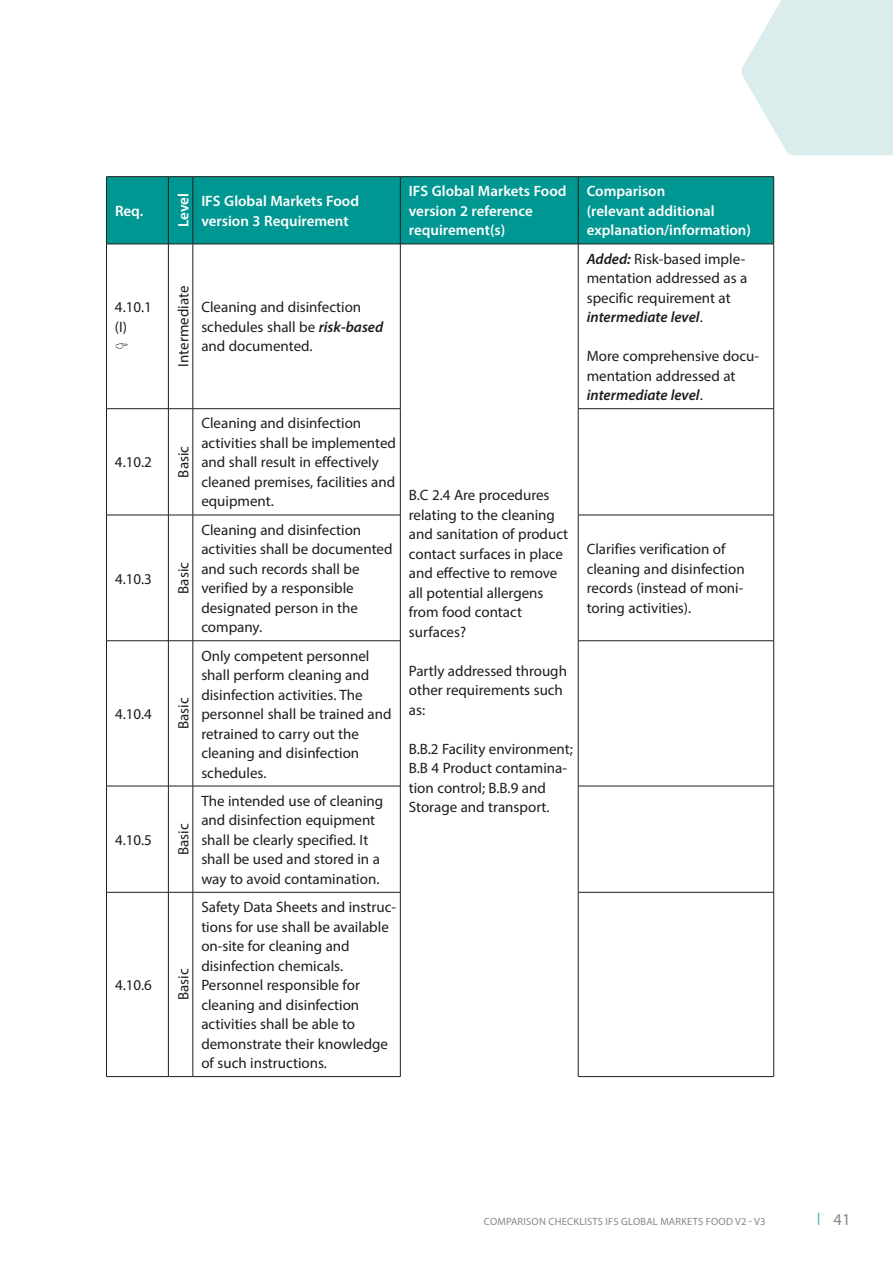
<style>
.page{position:relative;width:893px;height:1263px;background:#fff}
.page>*{position:absolute;margin:0;border:0;box-sizing:border-box;transform-origin:0 0}
.t1{font:16.5px "Myriad Pro";color:#878787}
.t2{font:15px/19.5px "Myriad Pro";color:#1d1d1c}
.t3{font:600 15px/19.5px "Myriad Pro";color:#fff}
.t4{font:10.5px "Myriad Pro";letter-spacing:.02em;color:#878787}
.s1{font-weight:600;font-style:italic}
</style>
<div class="page">
<svg style="left:818px;top:1213px;width:1px;height:12px"></svg>
<svg style="left:741px;top:0;width:152px;height:155px;background:#dfefee"></svg>
<hr style="left:168px;top:244px;width:1px;height:164px;background:#1d1d1c">
<hr style="left:193px;top:244px;width:1px;height:164px;background:#1d1d1c">
<hr style="left:106px;top:408px;width:62px;height:1px;background:#1d1d1c">
<svg style="left:168px;top:408px;width:25px;height:1px"></svg>
<hr style="left:168px;top:409px;width:1px;height:106px;background:#1d1d1c">
<hr style="left:193px;top:408px;width:207px;height:1px;background:#1d1d1c">
<hr style="left:193px;top:409px;width:1px;height:106px;background:#1d1d1c">
<hr style="left:578px;top:408px;width:196px;height:1px;background:#1d1d1c">
<hr style="left:106px;top:515px;width:62px;height:1px;background:#1d1d1c">
<svg style="left:169px;top:515px;width:24px;height:1px"></svg>
<hr style="left:168px;top:515px;width:1px;height:125px;background:#1d1d1c">
<hr style="left:193px;top:515px;width:207px;height:1px;background:#1d1d1c">
<hr style="left:193px;top:515px;width:1px;height:125px;background:#1d1d1c">
<hr style="left:578px;top:515px;width:196px;height:1px;background:#1d1d1c">
<hr style="left:168px;top:641px;width:1px;height:145px;background:#1d1d1c">
<hr style="left:193px;top:641px;width:1px;height:145px;background:#1d1d1c">
<hr style="left:168px;top:786px;width:1px;height:106px;background:#1d1d1c">
<hr style="left:193px;top:786px;width:1px;height:106px;background:#1d1d1c">
<hr style="left:578px;top:786px;width:196px;height:1px;background:#1d1d1c">
<hr style="left:168px;top:892px;width:1px;height:184px;background:#1d1d1c">
<hr style="left:193px;top:892px;width:1px;height:184px;background:#1d1d1c">
<hr style="left:578px;top:892px;width:196px;height:1px;background:#1d1d1c">
<div style="left:106px;top:176px;width:668px;height:69px;background:#009792"></div>
<hr style="left:193px;top:244px;width:207px;height:1px;background:#1d1d1c">
<hr style="left:400px;top:244px;width:178px;height:1px;background:#1d1d1c">
<hr style="left:578px;top:244px;width:196px;height:1px;background:#1d1d1c">
<hr style="left:106px;top:244px;width:1px;height:164px;background:#1d1d1c">
<hr style="left:773px;top:244px;width:1px;height:164px;background:#1d1d1c">
<hr style="left:106px;top:409px;width:1px;height:106px;background:#1d1d1c">
<hr style="left:773px;top:409px;width:1px;height:106px;background:#1d1d1c">
<hr style="left:106px;top:515px;width:1px;height:125px;background:#1d1d1c">
<hr style="left:773px;top:515px;width:1px;height:125px;background:#1d1d1c">
<hr style="left:106px;top:641px;width:1px;height:145px;background:#1d1d1c">
<hr style="left:773px;top:641px;width:1px;height:145px;background:#1d1d1c">
<hr style="left:773px;top:786px;width:1px;height:106px;background:#1d1d1c">
<hr style="left:106px;top:892px;width:1px;height:184px;background:#1d1d1c">
<hr style="left:773px;top:892px;width:1px;height:184px;background:#1d1d1c">
<hr style="left:106px;top:640px;width:62px;height:1px;background:#1d1d1c">
<svg style="left:168px;top:640px;width:25px;height:1px"></svg>
<hr style="left:193px;top:640px;width:207px;height:1px;background:#1d1d1c">
<hr style="left:578px;top:640px;width:196px;height:1px;background:#1d1d1c">
<hr style="left:106px;top:786px;width:62px;height:1px;background:#1d1d1c">
<hr style="left:106px;top:786px;width:1px;height:106px;background:#1d1d1c">
<svg style="left:168px;top:786px;width:25px;height:1px"></svg>
<hr style="left:193px;top:786px;width:207px;height:1px;background:#1d1d1c">
<hr style="left:106px;top:892px;width:62px;height:1px;background:#1d1d1c">
<svg style="left:168px;top:892px;width:25px;height:1px"></svg>
<hr style="left:193px;top:892px;width:207px;height:1px;background:#1d1d1c">
<hr style="left:106px;top:1076px;width:62px;height:1px;background:#1d1d1c">
<svg style="left:168px;top:1076px;width:25px;height:1px"></svg>
<hr style="left:193px;top:1076px;width:207px;height:1px;background:#1d1d1c">
<hr style="left:578px;top:1076px;width:196px;height:1px;background:#1d1d1c">
<hr style="left:400px;top:244px;width:1px;height:164px;background:#1d1d1c">
<hr style="left:578px;top:244px;width:1px;height:164px;background:#1d1d1c">
<hr style="left:400px;top:409px;width:1px;height:106px;background:#1d1d1c">
<hr style="left:578px;top:409px;width:1px;height:106px;background:#1d1d1c">
<hr style="left:400px;top:515px;width:1px;height:125px;background:#1d1d1c">
<hr style="left:578px;top:515px;width:1px;height:125px;background:#1d1d1c">
<hr style="left:400px;top:641px;width:1px;height:145px;background:#1d1d1c">
<hr style="left:578px;top:641px;width:1px;height:145px;background:#1d1d1c">
<hr style="left:400px;top:786px;width:1px;height:106px;background:#1d1d1c">
<hr style="left:578px;top:786px;width:1px;height:106px;background:#1d1d1c">
<hr style="left:400px;top:892px;width:1px;height:184px;background:#1d1d1c">
<hr style="left:578px;top:892px;width:1px;height:184px;background:#1d1d1c">
<p class="t3" style="left:115px;top:201px;width:30px">Req.</p>
<p class="t3" style="left:173px;top:227px;width:35px;rotate:-90deg">Level</p>
<p class="t3" style="left:201px;top:191px;width:159px">IFS Global Markets Food version 3 Requirement</p>
<p class="t3" style="left:409px;top:181px;width:159px">IFS Global Markets Food version 2 reference requirement(s)</p>
<p class="t3" style="left:587px;top:181px;width:166px">Comparison<br>(relevant additional explanation/information)</p>
<p class="t2" style="left:115px;top:297px;width:38px">4.10.1 (I)</p>
<p class="t2" style="left:173px;top:367px;width:82px;rotate:-90deg">Intermediate</p>
<p class="t2" style="left:201px;top:297px;width:184px">Cleaning and disinfection schedules shall be <span class="s1">risk-based </span>and documented.</p>
<p class="t2" style="left:115px;top:452px;width:38px">4.10.2</p>
<p class="t2" style="left:173px;top:478px;width:33px;rotate:-90deg">Basic</p>
<p class="t2" style="left:115px;top:568px;width:38px">4.10.3</p>
<p class="t2" style="left:173px;top:594px;width:33px;rotate:-90deg">Basic</p>
<p class="t2" style="left:115px;top:704px;width:38px">4.10.4</p>
<p class="t2" style="left:173px;top:729px;width:33px;rotate:-90deg">Basic</p>
<p class="t2" style="left:115px;top:830px;width:38px">4.10.5</p>
<p class="t2" style="left:173px;top:855px;width:33px;rotate:-90deg">Basic</p>
<p class="t2" style="left:115px;top:975px;width:38px">4.10.6</p>
<p class="t2" style="left:173px;top:1000px;width:33px;rotate:-90deg">Basic</p>
<p class="t2" style="left:201px;top:413px;width:196px">Cleaning and disinfection activities shall be implemented and shall result in effectively cleaned premises, facilities and equipment.</p>
<p class="t2" style="left:201px;top:520px;width:193px">Cleaning and disinfection activities shall be documented and such records shall be verified by a responsible designated person in the company.</p>
<p class="t2" style="left:201px;top:645px;width:192px">Only competent personnel shall perform cleaning and disinfection activities. The personnel shall be trained and retrained to carry out the cleaning and disinfection schedules.</p>
<p class="t2" style="left:201px;top:791px;width:183px">The intended use of cleaning and disinfection equipment shall be clearly specified. It shall be used and stored in a way to avoid contamination.</p>
<p class="t2" style="left:201px;top:897px;width:196px">Safety Data Sheets and instruc&shy;tions for use shall be available on-site for cleaning and disinfection chemicals.<br>Personnel responsible for cleaning and disinfection activities shall be able to demonstrate their knowledge of such instructions.</p>
<p class="t2" style="left:409px;top:485px;width:161px">B.C 2.4 Are procedures relating to the cleaning and sanitation of product contact surfaces in place and effective to remove all potential allergens from food contact surfaces?</p>
<p class="t2" style="left:409px;top:661px;width:160px">Partly addressed through other requirements such as:</p>
<p class="t2" style="left:409px;top:739px;width:166px">B.B.2 Facility environment;<br>B.B 4 Product contamina&shy;tion control; B.B.9 and<br>Storage and transport.</p>
<p class="t2" style="left:587px;top:249px;width:162px"><span class="s1">Added:</span> Risk-based imple&shy;mentation addressed as a specific requirement at <span class="s1">intermediate level</span>.</p>
<p class="t2" style="left:587px;top:346px;width:174px">More comprehensive docu&shy;mentation addressed at <span class="s1">intermediate level</span>.</p>
<p class="t2" style="left:587px;top:539px;width:159px">Clarifies verification of cleaning and disinfection records (instead of moni&shy;toring activities).</p>
<p class="t4" style="left:484px;top:1215px;width:283px">COMPARISON CHECKLISTS IFS GLOBAL MARKETS FOOD V2 - V3</p>
<p class="t1" style="left:833px;top:1209px;width:18px">41</p>
</div>
